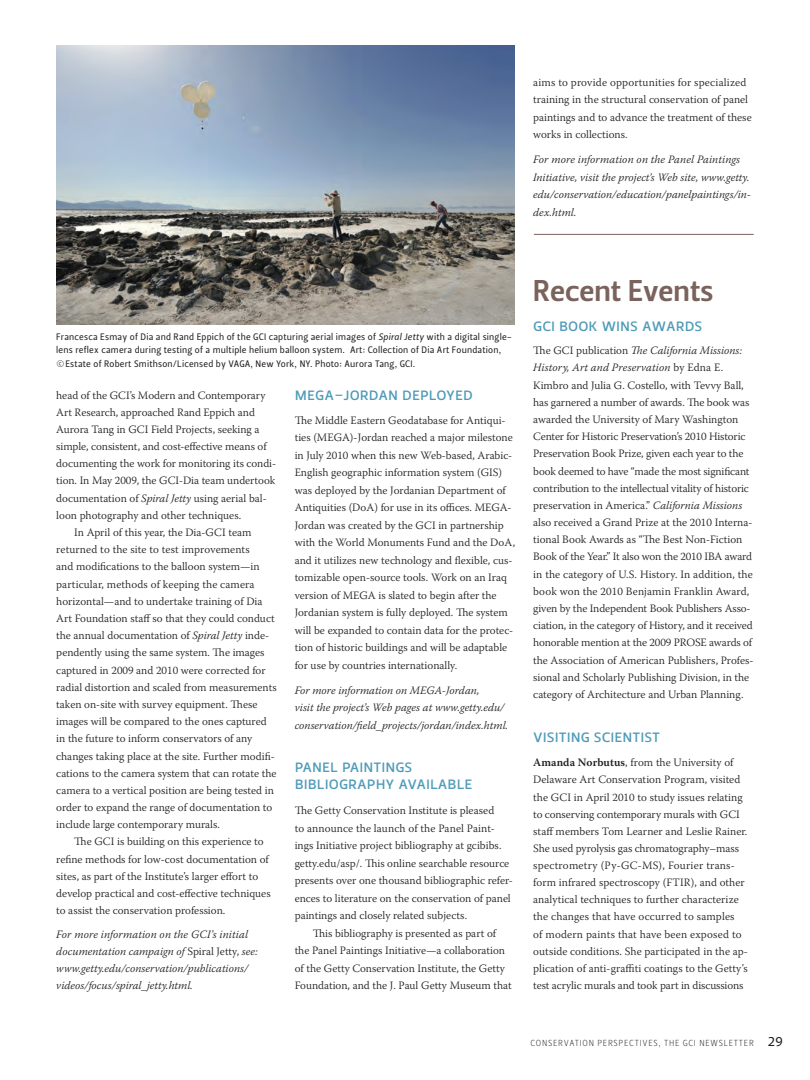
<style>
.page{position:relative;width:810px;height:1080px;background:#fff}
.page>*{position:absolute;margin:0;border:0;box-sizing:border-box;transform-origin:0 0}
.t1{font:30px "Leitura Sans Grot 3";color:#7b625c}
.t2{font:17.5px "Leitura Sans Grot 2";color:#4f9bb8}
.t3{font:300 11.25px/17.2px "Warnock Pro";color:#231f20}
.t4{font:italic 300 11.25px/17.5px "Warnock Pro";color:#231f20}
.t5{font:9.38px/13.8px "Leitura Sans Grot 2";letter-spacing:.02em;color:#231f20}
.t6{font:8.75px "Leitura Sans Grot 1";letter-spacing:.085em;color:#231f20}
.s1{font-family:"Leitura Sans Italic 2"}
.s2{font-style:italic}
.s3{font-style:normal}
.s4{font-weight:600}
.s5{font-family:"Leitura Sans Grot 2";font-size:13.75px}
</style>
<div class="page">
<img style="left:56px;top:45px;width:459px;height:280px">
<hr style="left:534px;top:234px;width:220px;height:1px;background:#7b625c">
<p class="t3" style="left:533px;top:73px;width:220px">aims to provide opportunities for specialized training in the structural conservation of panel paintings and to advance the treatment of these works in collections.</p>
<p class="t4" style="left:533px;top:151px;width:219px">For more information on the Panel Paintings Initiative, visit the project’s Web site, www.getty. edu/conservation/education/panelpaintings/in&shy;dex.html.</p>
<p class="t5" style="left:56px;top:330px;width:457px">Francesca Esmay of Dia and Rand Eppich of the GCI capturing aerial images of <span class="s1">Spiral Jetty</span> with a digital single&shy;lens reflex camera during testing of a multiple helium balloon system. Art: Collection of Dia Art Foundation,</p>
<p class="t5" style="left:56px;top:357px;width:361px">©Estate of Robert Smithson/Licensed by VAGA, New York, NY. Photo: Aurora Tang, GCI.</p>
<p class="t3" style="left:56px;top:386px;width:222px">head of the GCI’s Modern and Contemporary Art Research, approached Rand Eppich and Aurora Tang in GCI Field Projects, seeking a simple, consistent, and cost-effective means of documenting the work for monitoring its condi&shy;tion. In May 2009, the GCI-Dia team undertook documentation of <span class="s2">Spiral Jetty</span> using aerial bal&shy;loon photography and other techniques.</p>
<p class="t3" style="left:56px;top:524px;width:222px;text-indent:18px">In April of this year, the Dia-GCI team returned to the site to test improvements<br>and modifications to the balloon system—in particular, methods of keeping the camera horizontal—and to undertake training of Dia Art Foundation staff so that they could conduct the annual documentation of <span class="s2">Spiral Jetty</span> inde&shy;pendently using the same system. The images captured in 2009 and 2010 were corrected for radial distortion and scaled from measurements taken on-site with survey equipment. These images will be compared to the ones captured in the future to inform conservators of any changes taking place at the site. Further modifi&shy;cations to the camera system that can rotate the camera to a vertical position are being tested in order to expand the range of documentation to include large contemporary murals.</p>
<p class="t3" style="left:56px;top:833px;width:216px;text-indent:18px">The GCI is building on this experience to refine methods for low-cost documentation of sites, as part of the Institute’s larger effort to develop practical and cost-effective techniques to assist the conservation profession.</p>
<p class="t4" style="left:56px;top:925px;width:203px;line-height:17.1px">For more information on the GCI’s initial documentation campaign of <span class="s3">Spiral Jetty,</span> see: www.getty.edu/conservation/publications/ videos/focus/spiral_jetty.html.</p>
<p class="t2" style="left:295px;top:384px;width:180px">mega-jordan deployed</p>
<p class="t3" style="left:295px;top:411px;width:222px">The Middle Eastern Geodatabase for Antiqui&shy;ties (MEGA)-Jordan reached a major milestone in July 2010 when this new Web-based, Arabic-English geographic information system (GIS) was deployed by the Jordanian Department of Antiquities (DoA) for use in its offices. MEGA-Jordan was created by the GCI in partnership with the World Monuments Fund and the DoA, and it utilizes new technology and flexible, cus&shy;tomizable open-source tools. Work on an Iraq version of MEGA is slated to begin after the Jordanian system is fully deployed. The system will be expanded to contain data for the protec&shy;tion of historic buildings and will be adaptable for use by countries internationally.</p>
<p class="t4" style="left:295px;top:681px;width:215px">For more information on MEGA-Jordan,<br>visit the project’s Web pages at www.getty.edu/ conservation/field_projects/jordan/index.html.</p>
<p class="t2" style="left:295px;top:756px;width:119px">panel paintings</p>
<p class="t2" style="left:295px;top:773px;width:179px">bibliography available</p>
<p class="t3" style="left:295px;top:802px;width:220px">The Getty Conservation Institute is pleased<br>to announce the launch of the Panel Paint&shy;ings Initiative project bibliography at gcibibs. getty.edu/asp/. This online searchable resource presents over one thousand bibliographic refer&shy;ences to literature on the conservation of panel paintings and closely related subjects.</p>
<p class="t3" style="left:295px;top:924px;width:219px;text-indent:18px">This bibliography is presented as part of the Panel Paintings Initiative—a collaboration of the Getty Conservation Institute, the Getty Foundation, and the J. Paul Getty Museum that</p>
<p class="t1" style="left:533px;top:273px;width:182px">Recent Events</p>
<p class="t2" style="left:533px;top:315px;width:171px">gci book wins awards</p>
<p class="t3" style="left:533px;top:342px;width:222px">The GCI publication <span class="s2">The California Missions:<br>History, Art and Preservation</span> by Edna E.<br>Kimbro and Julia G. Costello, with Tevvy Ball, has garnered a number of awards. The book was awarded the University of Mary Washington Center for Historic Preservation’s 2010 Historic Preservation Book Prize, given each year to the book deemed to have “made the most significant contribution to the intellectual vitality of historic preservation in America.” <span class="s2">California Missions </span>also received a Grand Prize at the 2010 Interna&shy;tional Book Awards as “The Best Non-Fiction Book of the Year.” It also won the 2010 IBA award in the category of U.S. History. In addition, the book won the 2010 Benjamin Franklin Award, given by the Independent Book Publishers Asso&shy;ciation, in the category of History, and it received honorable mention at the 2009 PROSE awards of the Association of American Publishers, Profes&shy;sional and Scholarly Publishing Division, in the category of Architecture and Urban Planning.</p>
<p class="t2" style="left:533px;top:725px;width:128px">visiting scientist</p>
<p class="t3" style="left:533px;top:754px;width:216px"><span class="s4">Amanda Norbutus</span>, from the University of Delaware Art Conservation Program, visited the GCI in April 2010 to study issues relating to conserving contemporary murals with GCI staff members Tom Learner and Leslie Rainer.<br>She used pyrolysis gas chromatography–mass spectrometry (Py-GC-MS), Fourier trans&shy;form infrared spectroscopy (FTIR), and other analytical techniques to further characterize the changes that have occurred to samples<br>of modern paints that have been exposed to outside conditions. She participated in the ap&shy;plication of anti-graffiti coatings to the Getty’s test acrylic murals and took part in discussions</p>
<p class="t6" style="left:530px;top:1037px;width:254px">CONSERVATION PERSPECTIVES, THE GCI NEWSLETTER <span class="s5">29</span></p>
</div>
